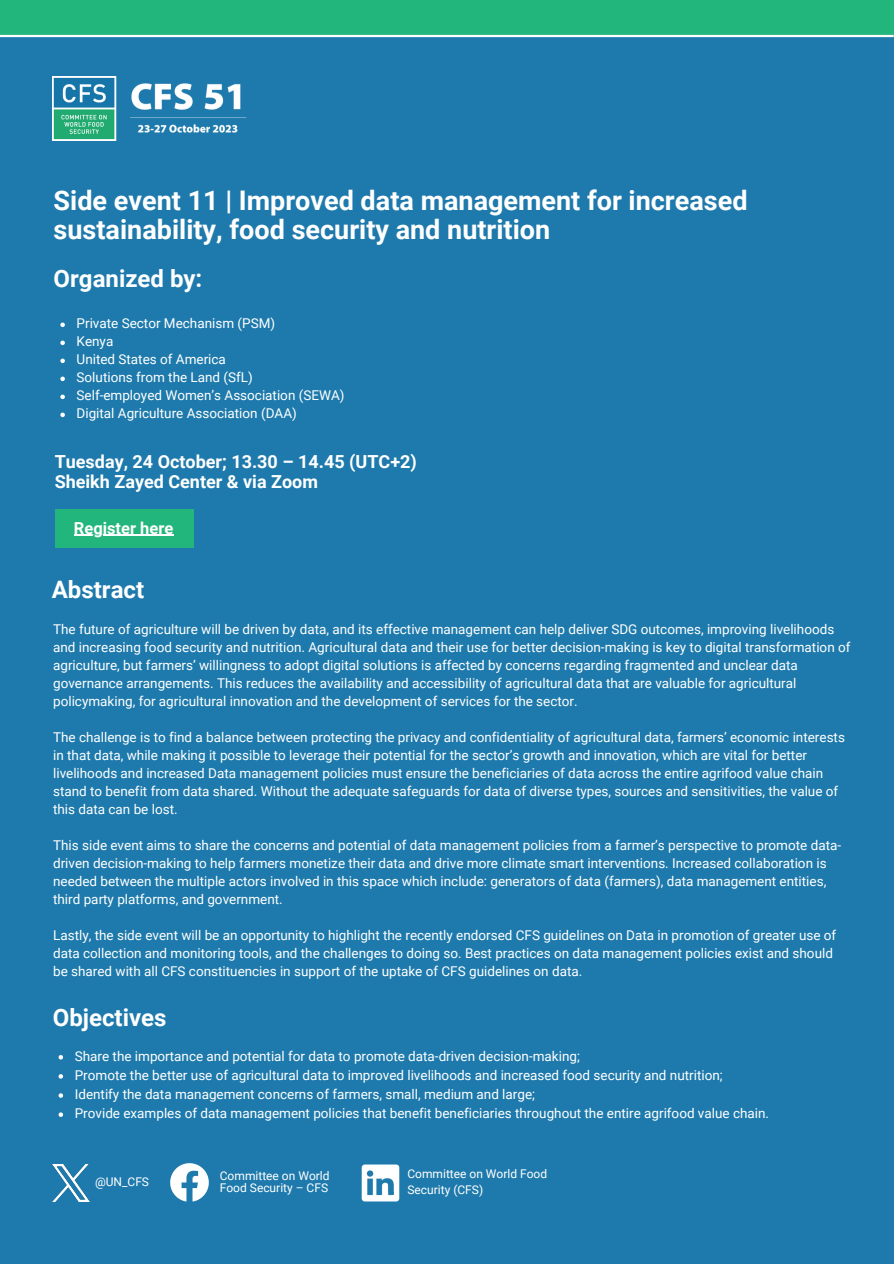
<style>
.page{position:relative;width:894px;height:1264px;background:#fff}
.page>*{position:absolute;margin:0;border:0;box-sizing:border-box;transform-origin:0 0}
.t1{font:700 27px/28.2px "Roboto";color:#fff}
.t2{font:700 24px "Roboto";color:#fff}
.t3{font:700 18px "Roboto";color:#fff}
.t4{font:700 16.5px "Roboto";color:#fff}
.t5{font:13.5px/18px "Roboto";color:#fff}
.t6{font:12px/16px "Roboto";color:#fff}
</style>
<div class="page">
<div style="left:0;top:0;width:893px;height:1263px;background:#1e7aac"></div>
<div style="left:0;top:0;width:893px;height:36px;background:#23b67c"></div>
<hr style="left:0;top:35px;width:893px;height:2px;background:#fff">
<img style="left:53px;top:76px;width:194px;height:65px">
<div style="left:55px;top:509px;width:138px;height:38px;background:#23b67c"></div>
<hr style="left:74px;top:535px;width:99px;height:1px;background:#fff">
<svg style="left:60px;top:322px;width:5px;height:5px"></svg>
<svg style="left:60px;top:340px;width:5px;height:5px"></svg>
<svg style="left:60px;top:358px;width:5px;height:5px"></svg>
<svg style="left:60px;top:376px;width:5px;height:5px"></svg>
<svg style="left:60px;top:394px;width:5px;height:5px"></svg>
<svg style="left:60px;top:412px;width:5px;height:5px"></svg>
<svg style="left:59px;top:1055px;width:4px;height:4px"></svg>
<svg style="left:59px;top:1074px;width:4px;height:4px"></svg>
<svg style="left:59px;top:1093px;width:4px;height:4px"></svg>
<svg style="left:59px;top:1112px;width:4px;height:4px"></svg>
<img style="left:361px;top:1164px;width:38px;height:38px">
<img style="left:171px;top:1163px;width:38px;height:38px">
<img style="left:53px;top:1164px;width:36px;height:37px">
<p class="t1" style="left:54px;top:187px;width:695px">Side event 11 | Improved data management for increased sustainability, food security and nutrition</p>
<p class="t2" style="left:54px;top:264px;width:150px">Organized by:</p>
<p class="t5" style="left:77px;top:314px;width:200px">Private Sector Mechanism (PSM)</p>
<p class="t5" style="left:77px;top:332px;width:38px">Kenya</p>
<p class="t5" style="left:77px;top:350px;width:151px">United States of America</p>
<p class="t5" style="left:77px;top:368px;width:178px">Solutions from the Land (SfL)</p>
<p class="t5" style="left:77px;top:386px;width:269px">Self-employed Women’s Association (SEWA)</p>
<p class="t5" style="left:77px;top:404px;width:222px">Digital Agriculture Association (DAA)</p>
<p class="t3" style="left:55px;top:451px;width:363px">Tuesday, 24 October; 13.30 – 14.45 (UTC+2)</p>
<p class="t3" style="left:55px;top:471px;width:265px">Sheikh Zayed Center &amp; via Zoom</p>
<p class="t4" style="left:74px;top:518px;width:101px">Register here</p>
<p class="t2" style="left:52px;top:576px;width:94px">Abstract</p>
<p class="t5" style="left:53px;top:620px;width:798px">The future of agriculture will be driven by data, and its effective management can help deliver SDG outcomes, improving livelihoods and increasing food security and nutrition. Agricultural data and their use for better decision-making is key to digital transformation of agriculture, but farmers’ willingness to adopt digital solutions is affected by concerns regarding fragmented and unclear data governance arrangements. This reduces the availability and accessibility of agricultural data that are valuable for agricultural policymaking, for agricultural innovation and the development of services for the sector.</p>
<p class="t5" style="left:53px;top:728px;width:793px">The challenge is to find a balance between protecting the privacy and confidentiality of agricultural data, farmers’ economic interests in that data, while making it possible to leverage their potential for the sector’s growth and innovation, which are vital for better livelihoods and increased Data management policies must ensure the beneficiaries of data across the entire agrifood value chain stand to benefit from data shared. Without the adequate safeguards for data of diverse types, sources and sensitivities, the value of this data can be lost.</p>
<p class="t5" style="left:53px;top:836px;width:789px">This side event aims to share the concerns and potential of data management policies from a farmer’s perspective to promote data&shy;driven decision-making to help farmers monetize their data and drive more climate smart interventions. Increased collaboration is needed between the multiple actors involved in this space which include: generators of data (farmers), data management entities, third party platforms, and government.</p>
<p class="t5" style="left:53px;top:926px;width:784px">Lastly, the side event will be an opportunity to highlight the recently endorsed CFS guidelines on Data in promotion of greater use of data collection and monitoring tools, and the challenges to doing so. Best practices on data management policies exist and should be shared with all CFS constituencies in support of the uptake of CFS guidelines on data.</p>
<p class="t2" style="left:53px;top:1003px;width:115px">Objectives</p>
<p class="t5" style="left:75px;top:1047px;width:506px">Share the importance and potential for data to promote data-driven decision-making;</p>
<p class="t5" style="left:75px;top:1066px;width:649px">Promote the better use of agricultural data to improved livelihoods and increased food security and nutrition;</p>
<p class="t5" style="left:75px;top:1085px;width:461px">Identify the data management concerns of farmers, small, medium and large;</p>
<p class="t5" style="left:75px;top:1104px;width:695px">Provide examples of data management policies that benefit beneficiaries throughout the entire agrifood value chain.</p>
<p class="t6" style="left:95px;top:1173px;width:56px">@UN_CFS</p>
<p class="t6" style="left:220px;top:1170px;width:111px;line-height:12px">Committee on World<br>Food Security – CFS</p>
<p class="t6" style="left:407px;top:1166px;width:141px">Committee on World Food<br>Security (CFS)</p>
</div>
